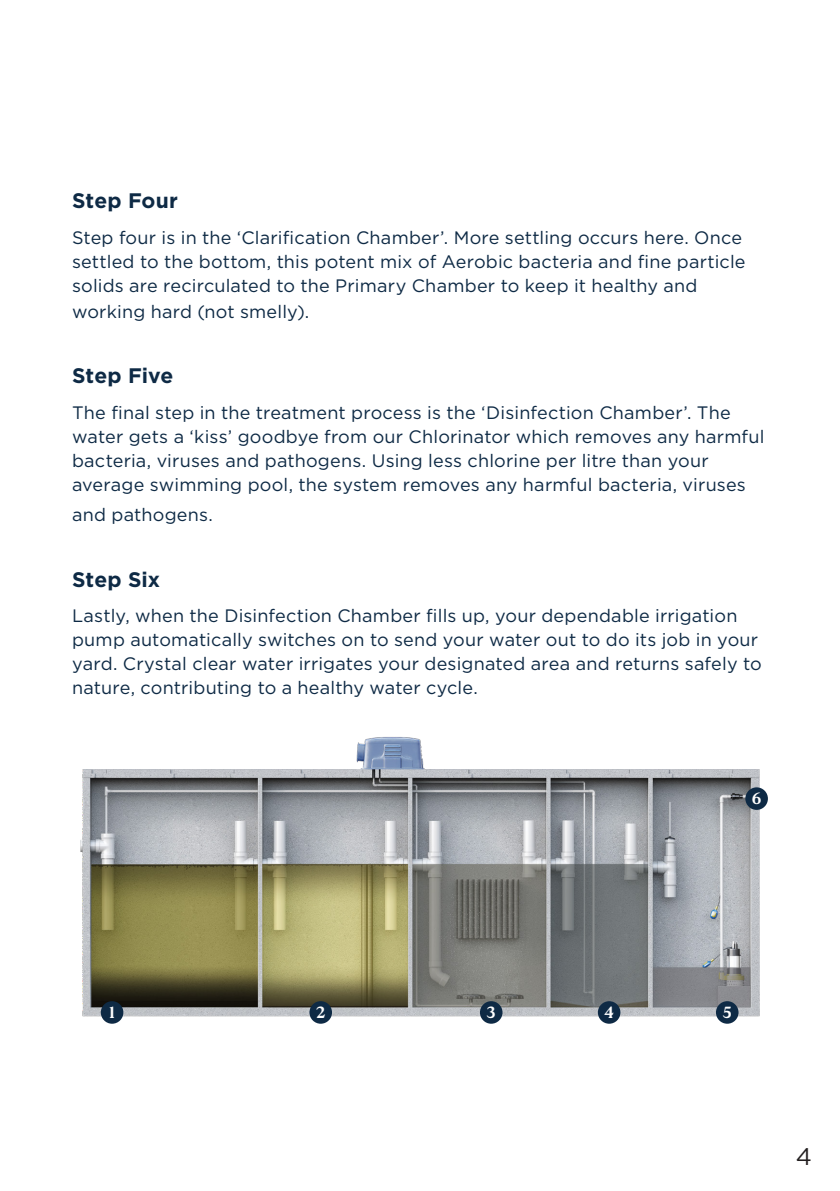
<style>
.page{position:relative;width:840px;height:1191px;background:#fff}
.page>*{position:absolute;margin:0;border:0;box-sizing:border-box;transform-origin:0 0}
.t1{font:24px "Gotham";color:#231f20}
.t2{font:700 21px "Gotham";letter-spacing:.005em;color:#0e2a45}
.t3{font:18px/24px "Gotham";letter-spacing:.01em;color:#0e2a45}
.t4{font:16px "F37 Bobby";color:#fff}
</style>
<div class="page">
<img style="left:80px;top:737px;width:687px;height:287px">
<div style="left:309px;top:1001px;width:23px;height:22px;background:#0e2a45;border-radius:50%"></div>
<div style="left:597px;top:1001px;width:23px;height:22px;background:#0e2a45;border-radius:50%"></div>
<div style="left:715px;top:1001px;width:23px;height:22px;background:#0e2a45;border-radius:50%"></div>
<div style="left:479px;top:1001px;width:23px;height:22px;background:#0e2a45;border-radius:50%"></div>
<div style="left:101px;top:1001px;width:22px;height:22px;background:#0e2a45;border-radius:50%"></div>
<div style="left:745px;top:787px;width:22px;height:23px;background:#0e2a45;border-radius:50%"></div>
<p class="t2" style="left:72px;top:186px;width:107px">Step Four</p>
<p class="t3" style="left:72px;top:225px;width:674px">Step four is in the ‘Clarification Chamber’. More settling occurs here. Once settled to the bottom, this potent mix of Aerobic bacteria and fine particle solids are recirculated to the Primary Chamber to keep it healthy and</p>
<p class="t3" style="left:72px;top:299px;width:238px">working hard (not smelly).</p>
<p class="t2" style="left:72px;top:362px;width:103px">Step Five</p>
<p class="t3" style="left:72px;top:400px;width:693px">The final step in the treatment process is the ‘Disinfection Chamber’. The water gets a ‘kiss’ goodbye from our Chlorinator which removes any harmful bacteria, viruses and pathogens. Using less chlorine per litre than your average swimming pool, the system removes any harmful bacteria, viruses</p>
<p class="t3" style="left:72px;top:502px;width:142px">and pathogens.</p>
<p class="t2" style="left:72px;top:565px;width:90px">Step Six</p>
<p class="t3" style="left:72px;top:603px;width:690px">Lastly, when the Disinfection Chamber fills up, your dependable irrigation pump automatically switches on to send your water out to do its job in your yard. Crystal clear water irrigates your designated area and returns safely to nature, contributing to a healthy water cycle.</p>
<p class="t4" style="left:751px;top:789px;width:11px">6</p>
<p class="t4" style="left:109px;top:1003px;width:7px">1</p>
<p class="t4" style="left:316px;top:1003px;width:11px">2</p>
<p class="t4" style="left:486px;top:1003px;width:11px">3</p>
<p class="t4" style="left:604px;top:1003px;width:11px">4</p>
<p class="t4" style="left:722px;top:1003px;width:10px">5</p>
<h1 class="t1" style="left:795px;top:1140px;width:18px">4</h1>
</div>
